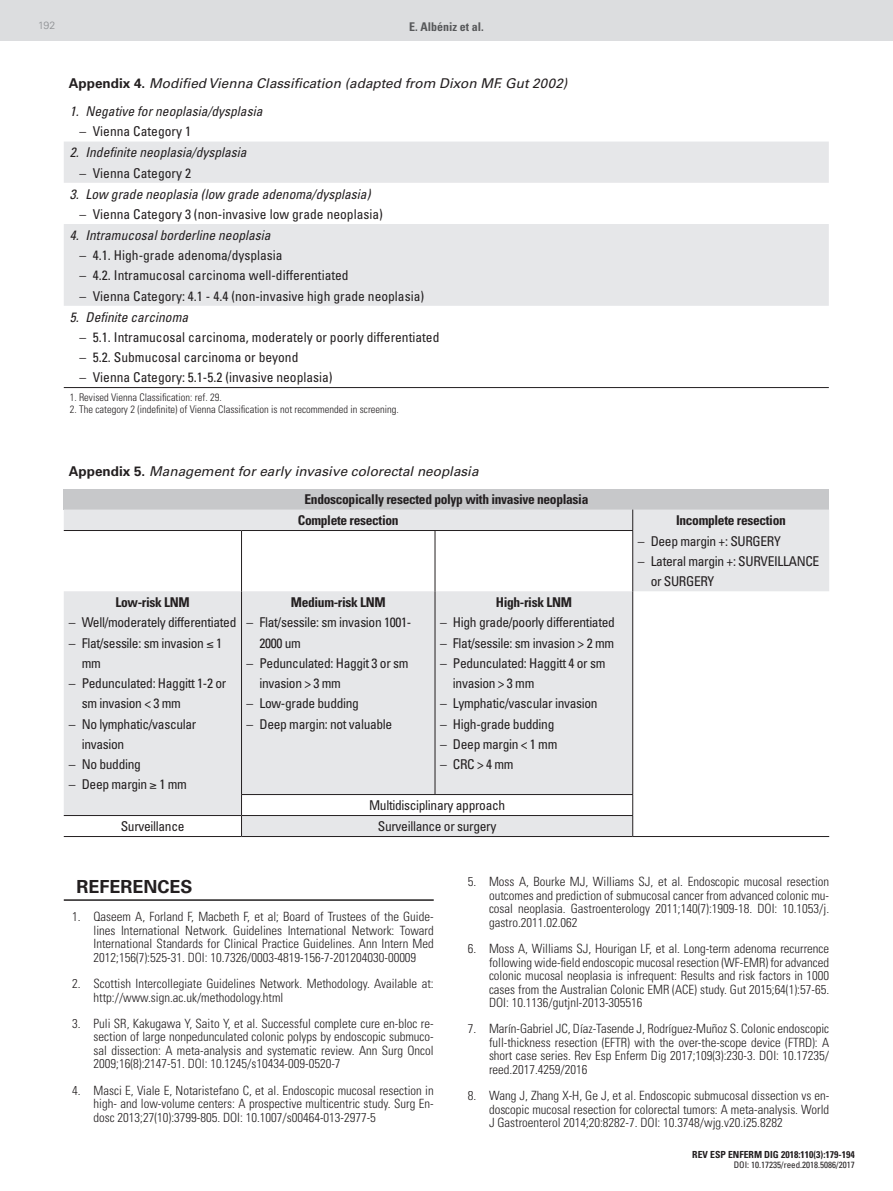
<style>
.page{position:relative;width:893px;height:1191px;background:#fff}
.page>*{position:absolute;margin:0;border:0;box-sizing:border-box;transform-origin:0 0}
.t1{font:700 18px "Univers";color:#231f20}
.t2{font:condensed 13.5px/20.2px "Univers";letter-spacing:-.025em;color:#231f20}
.t3{font:condensed 13.5px "Univers";color:#231f20}
.t4{font:700 condensed 13.5px/28.7px "Univers";letter-spacing:-.025em;color:#231f20}
.t5{font:italic condensed 13.5px "Univers";color:#231f20}
.t6{font:italic 13.5px "Univers";color:#231f20}
.t7{font:300 condensed 12.75px/13.5px "Univers";color:#231f20;text-align:justify}
.t8{font:700 condensed 12px "Univers";color:#57585a}
.t9{font:300 condensed 10.5px "Univers";color:#231f20}
.t10{font:300 10.5px "Univers";color:#8a8c8f}
.t11{font:700 condensed 9.75px "Univers";color:#231f20}
.t12{font:condensed 9px "Univers";color:#231f20}
.s1{font-weight:700;font-style:normal}
.s2{font-stretch:normal}
.s3{font-weight:400;font-style:italic;font-stretch:normal}
</style>
<div class="page">
<div style="left:0;top:0;width:893px;height:40px;background:#dcdddf"></div>
<svg style="left:64px;top:141px;width:765px;height:165px;fill:#e6e7e9"></svg>
<hr style="left:64px;top:387px;width:765px;height:1px;background:#231f20">
<div style="left:64px;top:488px;width:765px;height:21px;background:#c7c8ca"></div>
<svg style="left:64px;top:509px;width:765px;height:327px;fill:#e6e7e9"></svg>
<hr style="left:241px;top:531px;width:1px;height:60px;background:#231f20">
<hr style="left:435px;top:531px;width:1px;height:60px;background:#231f20">
<hr style="left:241px;top:591px;width:1px;height:203px;background:#231f20">
<hr style="left:435px;top:591px;width:1px;height:203px;background:#231f20">
<svg style="left:241px;top:795px;width:1px;height:41px"></svg>
<hr style="left:632px;top:591px;width:1px;height:203px;background:#231f20">
<svg style="left:632px;top:795px;width:1px;height:41px"></svg>
<svg style="left:632px;top:509px;width:1px;height:21px"></svg>
<hr style="left:632px;top:531px;width:1px;height:60px;background:#231f20">
<hr style="left:64px;top:836px;width:178px;height:1px;background:#231f20">
<hr style="left:633px;top:836px;width:196px;height:1px;background:#231f20">
<hr style="left:241px;top:794px;width:194px;height:1px;background:#231f20">
<hr style="left:435px;top:794px;width:198px;height:1px;background:#231f20">
<hr style="left:242px;top:815px;width:193px;height:1px;background:#231f20">
<hr style="left:435px;top:815px;width:198px;height:1px;background:#231f20">
<hr style="left:242px;top:836px;width:193px;height:1px;background:#231f20">
<hr style="left:435px;top:836px;width:198px;height:1px;background:#231f20">
<hr style="left:64px;top:530px;width:178px;height:1px;background:#231f20">
<hr style="left:242px;top:530px;width:193px;height:1px;background:#231f20">
<hr style="left:435px;top:530px;width:198px;height:1px;background:#231f20">
<hr style="left:64px;top:815px;width:178px;height:1px;background:#231f20">
<hr style="left:64px;top:899px;width:370px;height:1px;background:#231f20">
<p class="t10" style="left:38px;top:19px;width:18px">192</p>
<p class="t8" style="left:409px;top:19px;width:76px">E. Albéniz et al.</p>
<p class="t6" style="left:69px;top:75px;width:500px"><span class="s1">Appendix 4.</span> Modified Vienna Classification (adapted from Dixon MF. Gut 2002)</p>
<p class="t5" style="left:70px;top:103px;width:194px">1. Negative for neoplasia/dysplasia</p>
<p class="t3" style="left:79px;top:123px;width:113px">– Vienna Category 1</p>
<p class="t5" style="left:70px;top:144px;width:178px">2. Indefinite neoplasia/dysplasia</p>
<p class="t3" style="left:79px;top:164px;width:113px">– Vienna Category 2</p>
<p class="t5" style="left:70px;top:185px;width:302px">3. Low grade neoplasia (low grade adenoma/dysplasia)</p>
<p class="t3" style="left:79px;top:206px;width:305px">– Vienna Category 3 (non-invasive low grade neoplasia)</p>
<p class="t5" style="left:70px;top:226px;width:202px">4. Intramucosal borderline neoplasia</p>
<p class="t3" style="left:79px;top:247px;width:205px">– 4.1. High-grade adenoma/dysplasia</p>
<p class="t3" style="left:79px;top:267px;width:271px">– 4.2. Intramucosal carcinoma well-differentiated</p>
<p class="t3" style="left:79px;top:287px;width:346px">– Vienna Category: 4.1 - 4.4 (non-invasive high grade neoplasia)</p>
<p class="t5" style="left:70px;top:308px;width:120px">5. Definite carcinoma</p>
<p class="t3" style="left:79px;top:328px;width:361px">– 5.1. Intramucosal carcinoma, moderately or poorly differentiated</p>
<p class="t3" style="left:79px;top:349px;width:220px">– 5.2. Submucosal carcinoma or beyond</p>
<p class="t3" style="left:79px;top:369px;width:255px">– Vienna Category: 5.1-5.2 (invasive neoplasia)</p>
<p class="t9" style="left:70px;top:391px;width:153px">1. Revised Vienna Classification: ref. 29.</p>
<p class="t9" style="left:70px;top:403px;width:331px">2. The category 2 (indefinite) of Vienna Classification is not recommended in screening.</p>
<p class="t4" style="left:304px;top:457px;width:285px;text-indent:-236px"><span class="s2">Appendix 5.</span> <span class="s3">Management for early invasive colorectal neoplasia<br></span>Endoscopically resected polyp with invasive neoplasia</p>
<p class="t4" style="left:298px;top:506px;width:102px">Complete resection</p>
<p class="t4" style="left:676px;top:506px;width:111px">Incomplete resection</p>
<p class="t2" style="left:638px;top:530px;width:144px">– Deep margin +: SURGERY</p>
<p class="t2" style="left:651px;top:551px;width:170px;text-indent:-13px">– Lateral margin +: SURVEILLANCE or SURGERY</p>
<p class="t4" style="left:116px;top:588px;width:76px">Low-risk LNM</p>
<p class="t2" style="left:69px;top:612px;width:169px">– Well/moderately differentiated</p>
<p class="t2" style="left:82px;top:632px;width:142px;text-indent:-13px">– Flat/sessile: sm invasion ≤ 1 mm</p>
<p class="t2" style="left:82px;top:673px;width:146px;text-indent:-13px">– Pedunculated: Haggitt 1-2 or sm invasion &lt; 3 mm</p>
<p class="t2" style="left:82px;top:713px;width:116px;text-indent:-13px">– No lymphatic/vascular invasion</p>
<p class="t2" style="left:69px;top:754px;width:74px">– No budding</p>
<p class="t2" style="left:69px;top:774px;width:119px">– Deep margin ≥ 1 mm</p>
<p class="t4" style="left:291px;top:588px;width:96px">Medium-risk LNM</p>
<p class="t2" style="left:259px;top:612px;width:153px;text-indent:-13px">– Flat/sessile: sm invasion 1001-<br>2000 um</p>
<p class="t2" style="left:259px;top:653px;width:151px;text-indent:-13px">– Pedunculated: Haggit 3 or sm invasion &gt; 3 mm</p>
<p class="t2" style="left:247px;top:693px;width:114px">– Low-grade budding</p>
<p class="t2" style="left:247px;top:713px;width:147px">– Deep margin: not valuable</p>
<p class="t4" style="left:496px;top:588px;width:78px">High-risk LNM</p>
<p class="t2" style="left:440px;top:612px;width:176px">– High grade/poorly differentiated</p>
<p class="t2" style="left:440px;top:632px;width:176px">– Flat/sessile: sm invasion &gt; 2 mm</p>
<p class="t2" style="left:453px;top:653px;width:154px;text-indent:-13px">– Pedunculated: Haggitt 4 or sm invasion &gt; 3 mm</p>
<p class="t2" style="left:440px;top:693px;width:159px">– Lymphatic/vascular invasion</p>
<p class="t2" style="left:440px;top:713px;width:116px">– High-grade budding</p>
<p class="t2" style="left:440px;top:734px;width:119px">– Deep margin &lt; 1 mm</p>
<p class="t2" style="left:440px;top:754px;width:75px">– CRC &gt; 4 mm</p>
<p class="t2" style="left:369px;top:795px;width:138px">Multidisciplinary approach</p>
<p class="t2" style="left:121px;top:816px;width:65px">Surveillance</p>
<p class="t2" style="left:378px;top:816px;width:120px">Surveillance or surgery</p>
<h1 class="t1" style="left:77px;top:876px;width:118px">REFERENCES</h1>
<p class="t7" style="left:94px;top:910px;width:342px;text-indent:-21px">1. Qaseem A, Forland F, Macbeth F, et al; Board of Trustees of the Guide&shy;lines International Network. Guidelines International Network: Toward International Standards for Clinical Practice Guidelines. Ann Intern Med 2012;156(7):525-31. DOI: 10.7326/0003-4819-156-7-201204030-00009</p>
<p class="t7" style="left:94px;top:977px;width:342px;text-indent:-21px">2. Scottish Intercollegiate Guidelines Network. Methodology. Available at: http://www.sign.ac.uk/methodology.html</p>
<p class="t7" style="left:94px;top:1016px;width:342px;text-indent:-21px">3. Puli SR, Kakugawa Y, Saito Y, et al. Successful complete cure en-bloc re&shy;section of large nonpedunculated colonic polyps by endoscopic submuco&shy;sal dissection: A meta-analysis and systematic review. Ann Surg Oncol 2009;16(8):2147-51. DOI: 10.1245/s10434-009-0520-7</p>
<p class="t7" style="left:94px;top:1083px;width:342px;text-indent:-21px">4. Masci E, Viale E, Notaristefano C, et al. Endoscopic mucosal resection in high- and low-volume centers: A prospective multicentric study. Surg En&shy;dosc 2013;27(10):3799-805. DOI: 10.1007/s00464-013-2977-5</p>
<p class="t7" style="left:489px;top:875px;width:342px;text-indent:-21px">5. Moss A, Bourke MJ, Williams SJ, et al. Endoscopic mucosal resection outcomes and prediction of submucosal cancer from advanced colonic mu&shy;cosal neoplasia. Gastroenterology 2011;140(7):1909-18. DOI: 10.1053/j. gastro.2011.02.062</p>
<p class="t7" style="left:489px;top:942px;width:342px;text-indent:-21px">6. Moss A, Williams SJ, Hourigan LF, et al. Long-term adenoma recurrence following wide-field endoscopic mucosal resection (WF-EMR) for advanced colonic mucosal neoplasia is infrequent: Results and risk factors in 1000 cases from the Australian Colonic EMR (ACE) study. Gut 2015;64(1):57-65.<br>DOI: 10.1136/gutjnl-2013-305516</p>
<p class="t7" style="left:489px;top:1022px;width:342px;text-indent:-21px">7. Marín-Gabriel JC, Díaz-Tasende J, Rodríguez-Muñoz S. Colonic endoscopic full-thickness resection (EFTR) with the over-the-scope device (FTRD): A short case series. Rev Esp Enferm Dig 2017;109(3):230-3. DOI: 10.17235/ reed.2017.4259/2016</p>
<p class="t7" style="left:489px;top:1089px;width:342px;text-indent:-21px">8. Wang J, Zhang X-H, Ge J, et al. Endoscopic submucosal dissection vs en&shy;doscopic mucosal resection for colorectal tumors: A meta-analysis. World J Gastroenterol 2014;20:8282-7. DOI: 10.3748/wjg.v20.i25.8282</p>
<p class="t11" style="left:692px;top:1148px;width:164px">REV ESP ENFERM DIG 2018:110(3):179-194</p>
<p class="t12" style="left:734px;top:1159px;width:122px">DOI: 10.17235/reed.2018.5086/2017</p>
</div>
